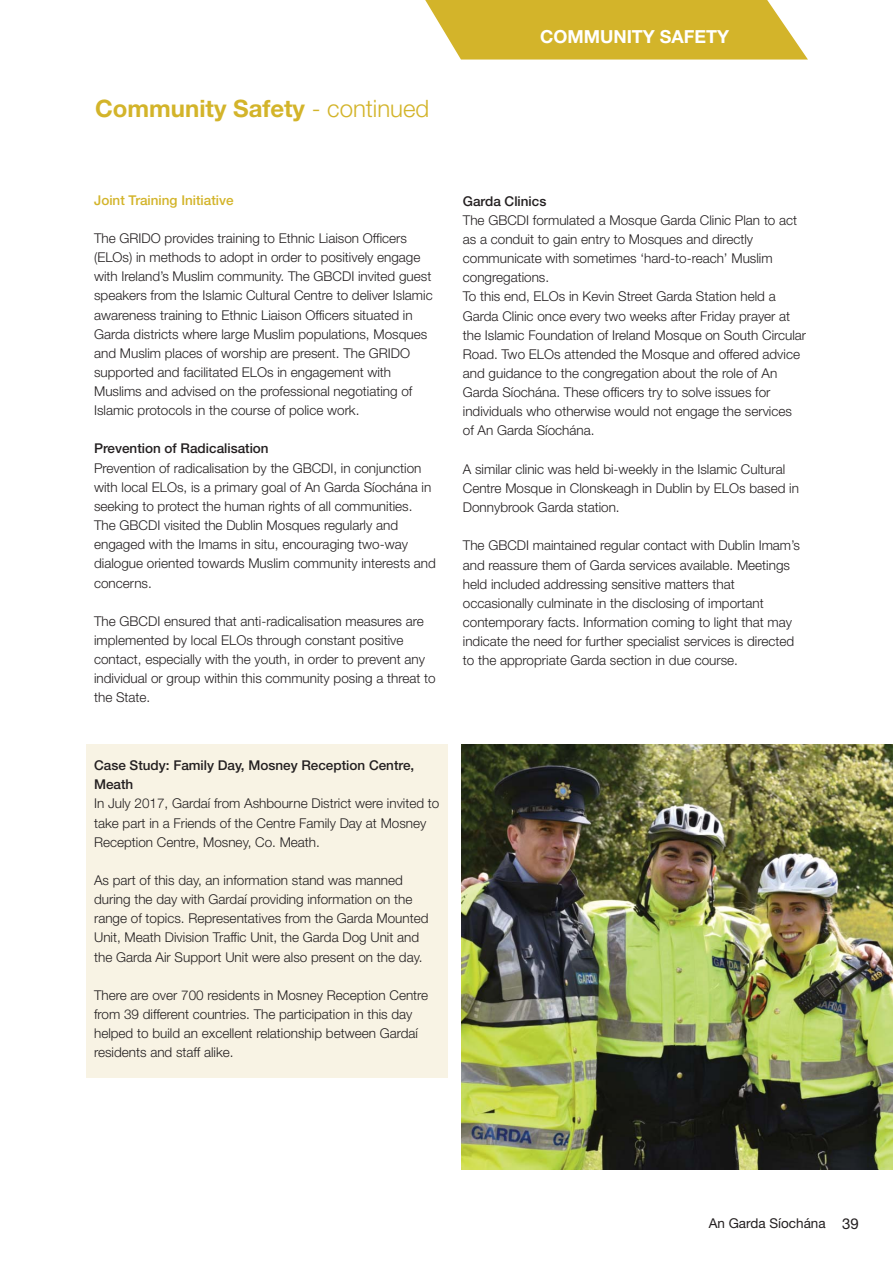
<style>
.page{position:relative;width:893px;height:1263px;background:#fff}
.page>*{position:absolute;margin:0;border:0;box-sizing:border-box;transform-origin:0 0}
.t1{font:700 24px "Helvetica Neue";color:#d3b42a}
.t2{font:700 18px "Helvetica Neue";color:#fff}
.t3{font:300 13.5px/19.2px "Helvetica Neue";color:#231f20}
.t4{font:500 13.5px/18.9px "Helvetica Neue";color:#231f20}
.t5{font:500 13.5px "Helvetica Neue";color:#d3b42a}
.t6{font:13.5px "Helvetica Neue";color:#231f20}
.s1{font-weight:300}
.s2{font-size:15px}
</style>
<div class="page">
<svg style="left:425px;top:0;width:383px;height:60px;background:#d7bc40"></svg>
<div style="left:86px;top:744px;width:362px;height:333px;background:#f8f3e4"></div>
<img style="left:461px;top:744px;width:432px;height:425px">
<h1 class="t1" style="left:95px;top:100px;width:336px">Community Safety <span class="s1">- continued</span></h1>
<h2 class="t2" style="left:540px;top:30px;width:191px">COMMUNITY SAFETY</h2>
<p class="t5" style="left:94px;top:195px;width:141px">Joint Training Initiative</p>
<p class="t3" style="left:94px;top:230px;width:340px">The GRIDO provides training to Ethnic Liaison Officers (ELOs) in methods to adopt in order to positively engage with Ireland’s Muslim community. The GBCDI invited guest speakers from the Islamic Cultural Centre to deliver Islamic awareness training to Ethnic Liaison Officers situated in Garda districts where large Muslim populations, Mosques and Muslim places of worship are present. The GRIDO supported and facilitated ELOs in engagement with Muslims and advised on the professional negotiating of Islamic protocols in the course of police work.</p>
<p class="t4" style="left:94px;top:440px;width:176px">Prevention of Radicalisation</p>
<p class="t3" style="left:94px;top:459px;width:343px">Prevention of radicalisation by the GBCDI, in conjunction with local ELOs, is a primary goal of An Garda Síochána in seeking to protect the human rights of all communities.<br>The GBCDI visited the Dublin Mosques regularly and engaged with the Imams in situ, encouraging two-way dialogue oriented towards Muslim community interests and concerns.</p>
<p class="t3" style="left:94px;top:613px;width:343px">The GBCDI ensured that anti-radicalisation measures are implemented by local ELOs through constant positive contact, especially with the youth, in order to prevent any individual or group within this community posing a threat to the State.</p>
<p class="t4" style="left:94px;top:757px;width:322px">Case Study: Family Day, Mosney Reception Centre,<br>Meath</p>
<p class="t3" style="left:94px;top:795px;width:347px">In July 2017, Gardaí from Ashbourne District were invited to take part in a Friends of the Centre Family Day at Mosney<br>Reception Centre, Mosney, Co. Meath.</p>
<p class="t3" style="left:94px;top:872px;width:336px">As part of this day, an information stand was manned during the day with Gardaí providing information on the range of topics. Representatives from the Garda Mounted Unit, Meath Division Traffic Unit, the Garda Dog Unit and the Garda Air Support Unit were also present on the day.</p>
<p class="t3" style="left:94px;top:987px;width:336px">There are over 700 residents in Mosney Reception Centre from 39 different countries. The participation in this day helped to build an excellent relationship between Gardaí residents and staff alike.</p>
<p class="t4" style="left:463px;top:193px;width:85px">Garda Clinics</p>
<p class="t3" style="left:463px;top:212px;width:345px">The GBCDI formulated a Mosque Garda Clinic Plan to act as a conduit to gain entry to Mosques and directly communicate with sometimes ‘hard-to-reach’ Muslim congregations.<br>To this end, ELOs in Kevin Street Garda Station held a Garda Clinic once every two weeks after Friday prayer at the Islamic Foundation of Ireland Mosque on South Circular Road. Two ELOs attended the Mosque and offered advice and guidance to the congregation about the role of An Garda Síochána. These officers try to solve issues for individuals who otherwise would not engage the services of An Garda Síochána.</p>
<p class="t3" style="left:463px;top:461px;width:338px">A similar clinic was held bi-weekly in the Islamic Cultural<br>Centre Mosque in Clonskeagh in Dublin by ELOs based in<br>Donnybrook Garda station.</p>
<p class="t3" style="left:463px;top:537px;width:339px">The GBCDI maintained regular contact with Dublin Imam’s and reassure them of Garda services available. Meetings held included addressing sensitive matters that occasionally culminate in the disclosing of important contemporary facts. Information coming to light that may indicate the need for further specialist services is directed to the appropriate Garda section in due course.</p>
<p class="t6" style="left:709px;top:1218px;width:152px">An Garda Síochána <span class="s2">39</span></p>
</div>
